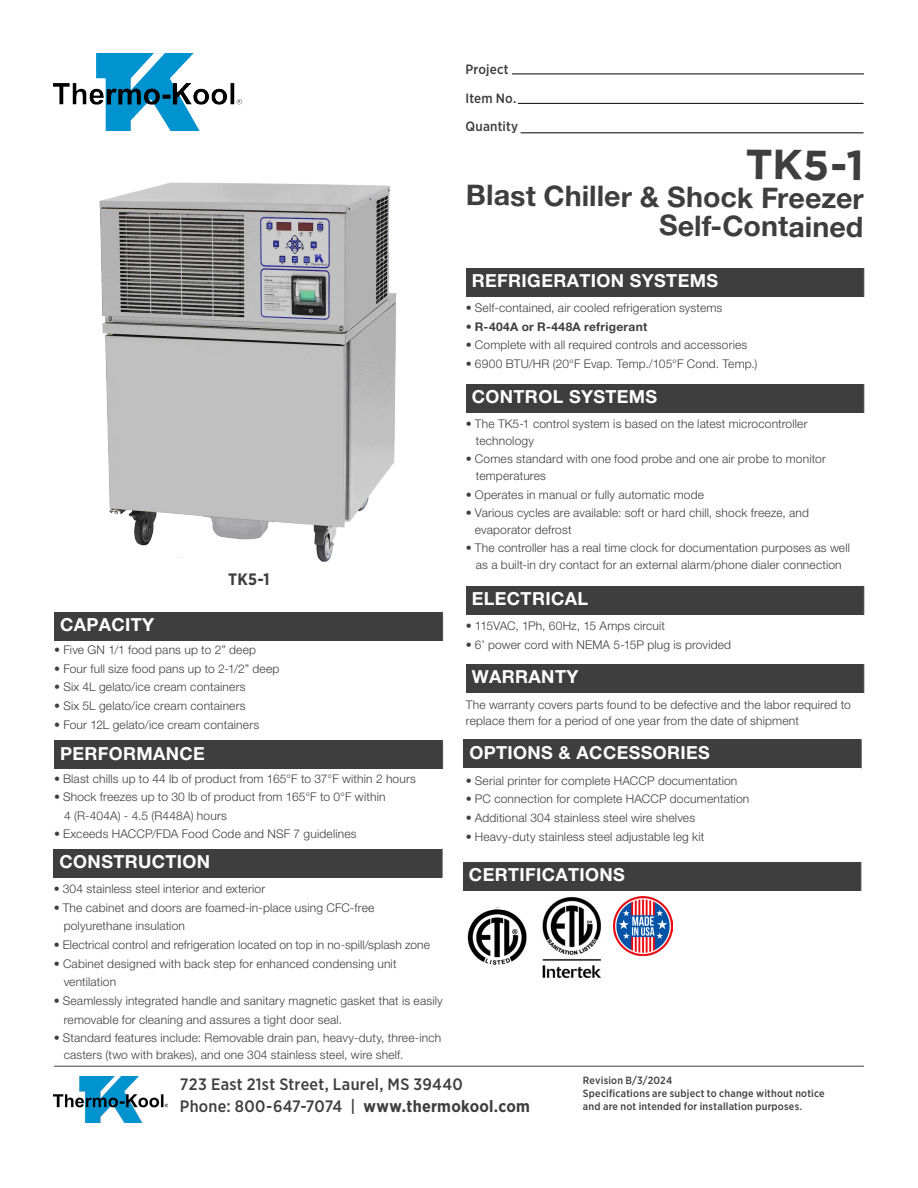
<style>
.page{position:relative;width:918px;height:1188px;background:#fff}
.page>*{position:absolute;margin:0;border:0;box-sizing:border-box;transform-origin:0 0}
.t1{font:700 42px "Gotham";color:#3e3e3f}
.t2{font:700 28.5px "Helvetica Neue LT Pro";letter-spacing:-.005em;color:#3e3e3f}
.t3{font:700 18px "Helvetica Neue LT Pro";letter-spacing:.02em;color:#fff}
.t4{font:500 16.5px "Gotham Narrow";letter-spacing:.015em;color:#3e3e3f}
.t5{font:700 16.5px "Gotham Narrow";color:#3e3e3f}
.t6{font:500 13.5px "Gotham Narrow";letter-spacing:.015em;color:#3e3e3f}
.t7{font:300 12px/16.5px "Helvetica Neue LT Pro";letter-spacing:.015em;color:#3e3e3f}
.t8{font:700 12px "Helvetica Neue LT Pro";letter-spacing:.025em;color:#3e3e3f}
.t9{font:500 10.5px/12.6px "Gotham Narrow";letter-spacing:.02em;color:#3e3e3f}
.s1{font-weight:700}
</style>
<div class="page">
<hr style="left:512px;top:74px;width:352px;height:1px;background:#000">
<img style="left:467px;top:908px;width:60px;height:57px">
<img style="left:542px;top:897px;width:59px;height:81px">
<img style="left:100px;top:182px;width:297px;height:380px">
<img style="left:614px;top:896px;width:59px;height:60px">
<hr style="left:518px;top:103px;width:346px;height:1px;background:#000">
<hr style="left:521px;top:133px;width:343px;height:1px;background:#000">
<div style="left:463px;top:862px;width:398px;height:29px;background:#3e3e3f"></div>
<svg style="left:861px;top:862px;width:1px;height:29px"></svg>
<div style="left:54px;top:740px;width:389px;height:29px;background:#3e3e3f"></div>
<svg style="left:442px;top:740px;width:1px;height:29px"></svg>
<div style="left:54px;top:612px;width:389px;height:29px;background:#3e3e3f"></div>
<svg style="left:442px;top:612px;width:1px;height:29px"></svg>
<div style="left:466px;top:268px;width:398px;height:29px;background:#3e3e3f"></div>
<svg style="left:864px;top:268px;width:1px;height:29px"></svg>
<div style="left:466px;top:384px;width:398px;height:29px;background:#3e3e3f"></div>
<svg style="left:864px;top:384px;width:1px;height:29px"></svg>
<div style="left:54px;top:849px;width:388px;height:29px;background:#3e3e3f"></div>
<svg style="left:442px;top:849px;width:1px;height:29px"></svg>
<div style="left:466px;top:586px;width:398px;height:29px;background:#3e3e3f"></div>
<svg style="left:864px;top:586px;width:1px;height:29px"></svg>
<div style="left:466px;top:664px;width:398px;height:29px;background:#3e3e3f"></div>
<svg style="left:864px;top:664px;width:1px;height:29px"></svg>
<div style="left:463px;top:739px;width:398px;height:29px;background:#3e3e3f"></div>
<svg style="left:861px;top:739px;width:1px;height:29px"></svg>
<hr style="left:54px;top:1066px;width:810px;height:1px;background:#3e3e3f">
<img style="left:54px;top:1076px;width:114px;height:47px">
<img style="left:54px;top:54px;width:188px;height:77px">
<p class="t6" style="left:465px;top:61px;width:45px">Project</p>
<p class="t6" style="left:465px;top:89px;width:52px">Item No.</p>
<p class="t6" style="left:465px;top:118px;width:54px">Quantity</p>
<p class="t1" style="left:746px;top:137px;width:120px">TK5-1</p>
<p class="t2" style="left:466px;top:179px;width:399px">Blast Chiller &amp; Shock Freezer</p>
<p class="t2" style="left:659px;top:208px;width:206px">Self-Contained</p>
<p class="t3" style="left:60px;top:614px;width:96px">CAPACITY</p>
<p class="t5" style="left:228px;top:569px;width:43px">TK5-1</p>
<p class="t7" style="left:54px;top:641px;width:204px">• Five GN 1/1 food pans up to 2” deep</p>
<p class="t7" style="left:54px;top:660px;width:227px">• Four full size food pans up to 2-1/2” deep</p>
<p class="t7" style="left:54px;top:679px;width:193px">• Six 4L gelato/ice cream containers</p>
<p class="t7" style="left:54px;top:697px;width:193px">• Six 5L gelato/ice cream containers</p>
<p class="t7" style="left:54px;top:716px;width:207px">• Four 12L gelato/ice cream containers</p>
<p class="t3" style="left:60px;top:742px;width:146px">PERFORMANCE</p>
<p class="t7" style="left:54px;top:770px;width:363px">• Blast chills up to 44 lb of product from 165°F to 37°F within 2 hours</p>
<p class="t7" style="left:54px;top:788px;width:333px">• Shock freezes up to 30 lb of product from 165°F to 0°F within</p>
<p class="t7" style="left:64px;top:807px;width:164px">4 (R-404A) - 4.5 (R448A) hours</p>
<p class="t7" style="left:54px;top:826px;width:304px">• Exceeds HACCP/FDA Food Code and NSF 7 guidelines</p>
<p class="t3" style="left:60px;top:851px;width:152px">CONSTRUCTION</p>
<p class="t7" style="left:54px;top:880px;width:213px">• 304 stainless steel interior and exterior</p>
<p class="t7" style="left:54px;top:899px;width:322px">• The cabinet and doors are foamed-in-place using CFC-free</p>
<p class="t7" style="left:64px;top:918px;width:123px">polyurethane insulation</p>
<p class="t7" style="left:54px;top:936px;width:378px">• Electrical control and refrigeration located on top in no-spill/splash zone</p>
<p class="t7" style="left:54px;top:955px;width:344px">• Cabinet designed with back step for enhanced condensing unit</p>
<p class="t7" style="left:64px;top:973px;width:54px">ventilation</p>
<p class="t7" style="left:54px;top:992px;width:391px">• Seamlessly integrated handle and sanitary magnetic gasket that is easily</p>
<p class="t7" style="left:64px;top:1011px;width:280px">removable for cleaning and assures a tight door seal.</p>
<p class="t7" style="left:64px;top:1029px;width:379px;text-indent:-10px">• Standard features include: Removable drain pan, heavy-duty, three-inch casters (two with brakes), and one 304 stainless steel, wire shelf.</p>
<p class="t3" style="left:472px;top:270px;width:248px">REFRIGERATION SYSTEMS</p>
<p class="t7" style="left:466px;top:299px;width:258px">• Self-contained, air cooled refrigeration systems</p>
<p class="t8" style="left:466px;top:319px;width:183px">• R-404A or R-448A refrigerant</p>
<p class="t7" style="left:466px;top:337px;width:283px">• Complete with all required controls and accessories</p>
<p class="t7" style="left:466px;top:355px;width:293px">• 6900 BTU/HR (20°F Evap. Temp./105°F Cond. Temp.)</p>
<p class="t3" style="left:472px;top:386px;width:187px">CONTROL SYSTEMS</p>
<p class="t7" style="left:476px;top:415px;width:333px;text-indent:-10px">• The TK5-1 control system is based on the latest microcontroller technology</p>
<p class="t7" style="left:476px;top:451px;width:351px;text-indent:-10px">• Comes standard with one food probe and one air probe to monitor temperatures</p>
<p class="t7" style="left:466px;top:486px;width:240px">• Operates in manual or fully automatic mode</p>
<p class="t7" style="left:475px;top:504px;width:336px;text-indent:-9px">• Various cycles are available: soft or hard chill, shock freeze, and evaporator defrost</p>
<p class="t7" style="left:466px;top:540px;width:386px;text-align:center">• The controller has a real time clock for documentation purposes as well as a built-in dry contact for an external alarm/phone dialer connection</p>
<p class="t3" style="left:472px;top:588px;width:118px">ELECTRICAL</p>
<p class="t7" style="left:466px;top:618px;width:201px">• 115VAC, 1Ph, 60Hz, 15 Amps circuit</p>
<p class="t7" style="left:466px;top:636px;width:267px">• 6’ power cord with NEMA 5-15P plug is provided</p>
<p class="t3" style="left:472px;top:666px;width:108px">WARRANTY</p>
<p class="t7" style="left:466px;top:696px;width:386px">The warranty covers parts found to be defective and the labor required to replace them for a period of one year from the date of shipment</p>
<p class="t3" style="left:469px;top:741px;width:242px">OPTIONS &amp; ACCESSORIES</p>
<p class="t7" style="left:466px;top:772px;width:273px">• Serial printer for complete HACCP documentation</p>
<p class="t7" style="left:466px;top:791px;width:285px">• PC connection for complete HACCP documentation</p>
<p class="t7" style="left:466px;top:809px;width:231px">• Additional 304 stainless steel wire shelves</p>
<p class="t7" style="left:466px;top:828px;width:240px">• Heavy-duty stainless steel adjustable leg kit</p>
<p class="t3" style="left:469px;top:864px;width:157px">CERTIFICATIONS</p>
<p class="t4" style="left:180px;top:1074px;width:285px">723 East 21st Street, Laurel, MS 39440</p>
<p class="t4" style="left:180px;top:1096px;width:352px">Phone: 800-647-7074 | <span class="s1">www.thermokool.com</span></p>
<p class="t9" style="left:583px;top:1074px;width:243px">Revision B/3/2024<br>Specifications are subject to change without notice and are not intended for installation purposes.</p>
</div>
